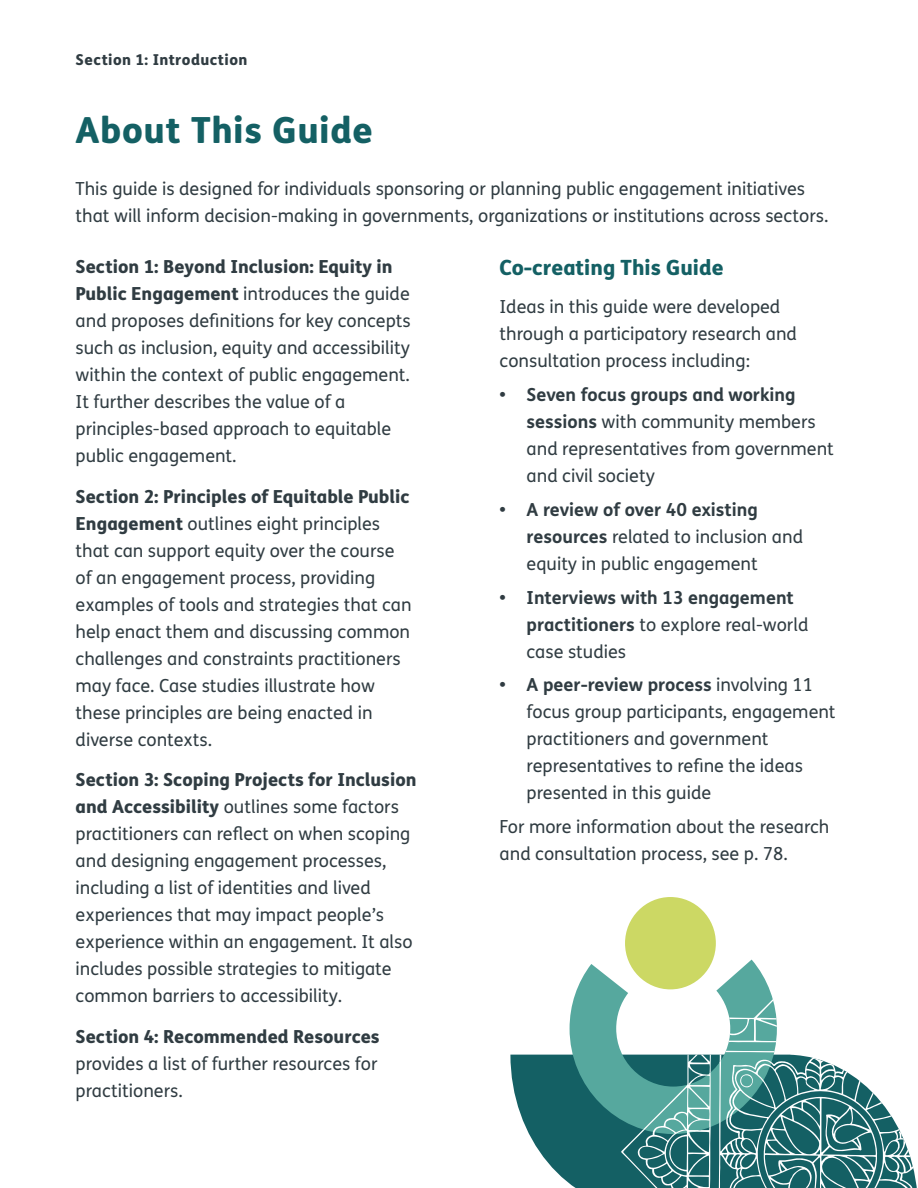
<style>
.page{position:relative;width:918px;height:1188px;background:#fff}
.page>*{position:absolute;margin:0;border:0;box-sizing:border-box;transform-origin:0 0}
.Subheadline_1{font:800 36px "FS Me";letter-spacing:.015em;color:#146064}
.Paragraph_Style_1{font:800 21px "FS Me";color:#146064}
.Paragraph_Style_1-2{font:18px/27px "FS Me";color:#303c42}
.t1{font:700 18px/27px "FS Me";color:#303c42}
.Subheadline_1-2{font:800 15px "FS Me";letter-spacing:.025em;color:#303c42}
.s1{font-weight:800}
.s2{font-weight:700}
.s3{font-weight:400}
</style>
<div class="page">
<svg style="left:510px;top:1055px;width:407px;height:133px;fill:#146064"></svg>
<svg style="left:570px;top:960px;width:343px;height:228px"></svg>
<div style="left:625px;top:897px;width:91px;height:92px;background:#ccd864;border-radius:50%"></div>
<p class="Subheadline_1-2" style="left:76px;top:48px;width:173px">Section 1: Introduction</p>
<p class="Subheadline_1" style="left:76px;top:101px;width:299px">About This Guide</p>
<p class="Paragraph_Style_1-2" style="left:76px;top:175px;width:754px">This guide is designed for individuals sponsoring or planning public engagement initiatives that will inform decision-making in governments, organizations or institutions across sectors.</p>
<p class="Paragraph_Style_1-2" style="left:76px;top:253px;width:337px"><span class="s1">Section 1: Beyond Inclusion: Equity in Public Engagement</span> introduces the guide and proposes definitions for key concepts such as inclusion, equity and accessibility within the context of public engagement.<br>It further describes the value of a principles-based approach to equitable public engagement.</p>
<p class="Paragraph_Style_1-2" style="left:76px;top:482px;width:338px"><span class="s1">Section 2: Principles of Equitable Public Engagement</span> outlines eight principles that can support equity over the course of an engagement process, providing examples of tools and strategies that can help enact them and discussing common challenges and constraints practitioners may face. Case studies illustrate how these principles are being enacted in diverse contexts.</p>
<p class="Paragraph_Style_1-2" style="left:76px;top:766px;width:343px"><span class="s1">Section 3: Scoping Projects for Inclusion and Accessibility</span> outlines some factors practitioners can reflect on when scoping and designing engagement processes, including a list of identities and lived experiences that may impact people’s experience within an engagement. It also includes possible strategies to mitigate common barriers to accessibility.</p>
<p class="Paragraph_Style_1-2" style="left:76px;top:1022px;width:306px"><span class="s1">Section 4: Recommended Resources </span>provides a list of further resources for practitioners.</p>
<p class="Paragraph_Style_1" style="left:500px;top:251px;width:226px">Co-creating This Guide</p>
<p class="Paragraph_Style_1-2" style="left:500px;top:293px;width:299px">Ideas in this guide were developed through a participatory research and consultation process including:</p>
<p class="Paragraph_Style_1-2" style="left:527px;top:381px;width:309px;text-indent:-27px"><span class="s2">• Seven focus groups and working sessions</span> with community members and representatives from government and civil society</p>
<p class="Paragraph_Style_1-2" style="left:527px;top:496px;width:278px;text-indent:-27px"><span class="s2">• A review of over 40 existing resources</span> related to inclusion and equity in public engagement</p>
<p class="t1" style="left:527px;top:583px;width:283px;text-indent:-27px">• Interviews with 13 engagement practitioners <span class="s3">to explore real-world case studies</span></p>
<p class="Paragraph_Style_1-2" style="left:527px;top:671px;width:310px;text-indent:-27px"><span class="s2">• A peer-review process</span> involving 11 focus group participants, engagement practitioners and government representatives to refine the ideas presented in this guide</p>
<p class="Paragraph_Style_1-2" style="left:500px;top:813px;width:331px">For more information about the research and consultation process, see p. 78.</p>
</div>
